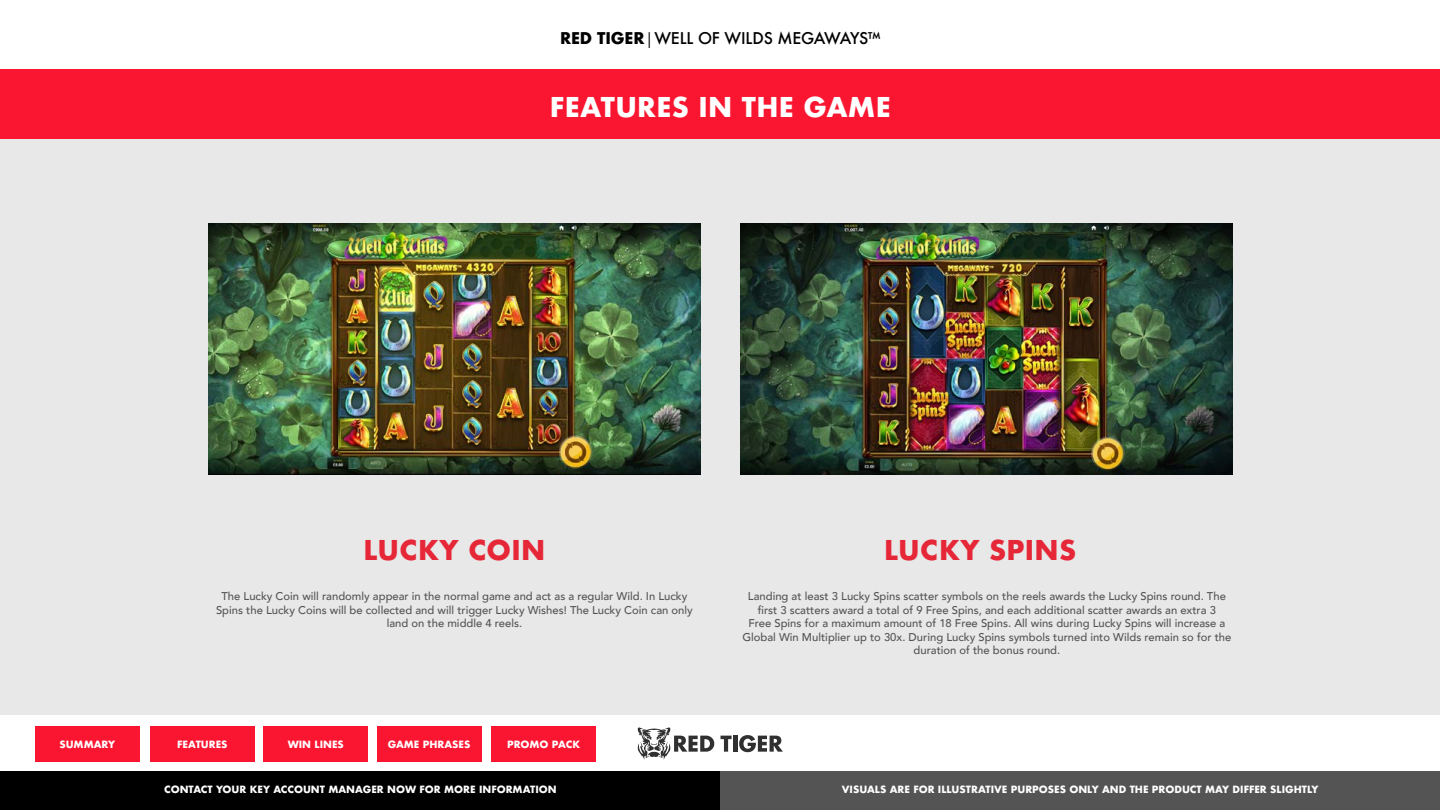
<style>
.page{position:relative;width:1440px;height:810px;background:#fff}
.page>*{position:absolute;margin:0;border:0;box-sizing:border-box;transform-origin:0 0}
.t1{font:700 26.55px "Futura";letter-spacing:.01em;color:#e62737}
.t2{font:700 26.55px "Futura";letter-spacing:.01em;color:#fff}
.t3{font:500 15.75px "Futura";letter-spacing:-.01em;color:#000}
.t4{font:500 11.25px/13.5px "Avenir";color:#545454;text-align:center}
.t5{font:700 9.75px "Futura";color:#fff}
.s1{font-weight:700}
.s2{font-family:"Myriad Pro";font-weight:400}
</style>
<div class="page">
<svg style="left:638px;top:727px;width:76px;height:33px"></svg>
<svg style="left:721px;top:736px;width:11px;height:16px"></svg>
<hr style="left:733px;top:736px;width:4px;height:16px;background:#303030">
<svg style="left:739px;top:735px;width:44px;height:17px"></svg>
<div style="left:0;top:70px;width:1440px;height:644px;background:#e8e8e8"></div>
<div style="left:0;top:69px;width:1440px;height:69px;background:#fa1631"></div>
<div style="left:0;top:771px;width:720px;height:39px;background:#000"></div>
<div style="left:720px;top:771px;width:720px;height:39px;background:#545454"></div>
<img style="left:208px;top:224px;width:492px;height:251px">
<img style="left:741px;top:224px;width:492px;height:251px">
<div style="left:35px;top:726px;width:105px;height:35px;background:#fa1631"></div>
<div style="left:150px;top:726px;width:105px;height:35px;background:#fa1631"></div>
<div style="left:263px;top:726px;width:105px;height:35px;background:#fa1631"></div>
<div style="left:377px;top:726px;width:105px;height:35px;background:#fa1631"></div>
<div style="left:491px;top:726px;width:105px;height:35px;background:#fa1631"></div>
<h2 class="t3" style="left:560px;top:27px;width:322px"><span class="s1">RED TIGER</span> <span class="s2">|</span> WELL OF WILDS MEGAWAYS™</h2>
<h1 class="t2" style="left:550px;top:88px;width:342px">FEATURES IN THE GAME</h1>
<h1 class="t1" style="left:364px;top:531px;width:183px">LUCKY COIN</h1>
<h1 class="t1" style="left:884px;top:531px;width:193px">LUCKY SPINS</h1>
<p class="t4" style="left:216px;top:589px;width:478px">The Lucky Coin will randomly appear in the normal game and act as a regular Wild. In Lucky<br>Spins the Lucky Coins will be collected and will trigger Lucky Wishes! The Lucky Coin can only land on the middle 4 reels.</p>
<p class="t4" style="left:742px;top:589px;width:491px">Landing at least 3 Lucky Spins scatter symbols on the reels awards the Lucky Spins round. The first 3 scatters award a total of 9 Free Spins, and each additional scatter awards an extra 3<br>Free Spins for a maximum amount of 18 Free Spins. All wins during Lucky Spins will increase a Global Win Multiplier up to 30x. During Lucky Spins symbols turned into Wilds remain so for the duration of the bonus round.</p>
<p class="t5" style="left:59px;top:737px;width:57px">SUMMARY</p>
<p class="t5" style="left:177px;top:737px;width:52px">FEATURES</p>
<p class="t5" style="left:288px;top:737px;width:58px">WIN LINES</p>
<p class="t5" style="left:388px;top:737px;width:84px">GAME PHRASES</p>
<p class="t5" style="left:507px;top:737px;width:75px">PROMO PACK</p>
<p class="t5" style="left:164px;top:783px;width:394px">CONTACT YOUR KEY ACCOUNT MANAGER NOW FOR MORE INFORMATION</p>
<p class="t5" style="left:842px;top:783px;width:478px">VISUALS ARE FOR ILLUSTRATIVE PURPOSES ONLY AND THE PRODUCT MAY DIFFER SLIGHTLY</p>
</div>
